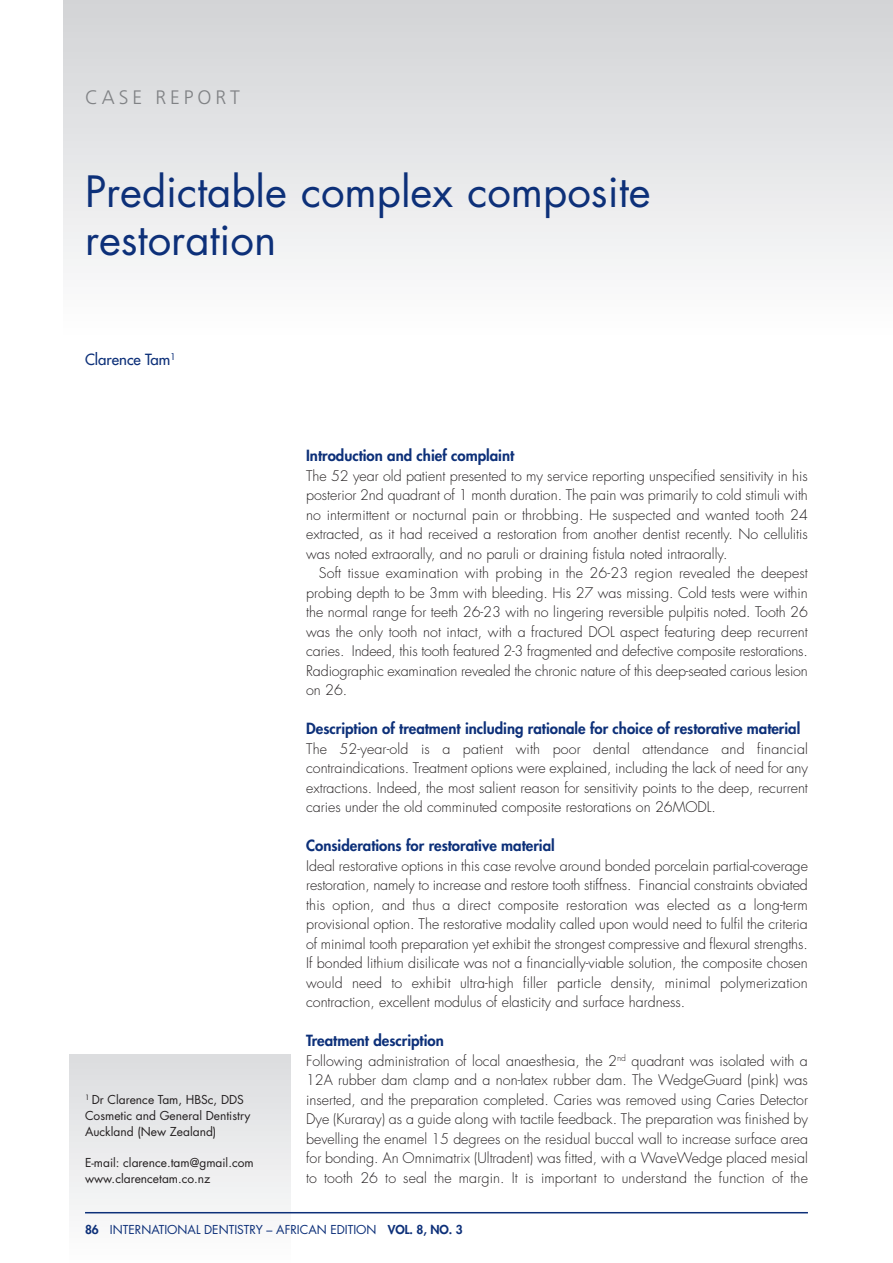
<style>
.page{position:relative;width:893px;height:1263px;background:#fff}
.page>*{position:absolute;margin:0;border:0;box-sizing:border-box;transform-origin:0 0}
.t1{font:42px/48px "Futura";color:#0d3079}
.t2{font:300 19.5px "Frutiger";letter-spacing:.2em;color:#808285}
.t3{font:800 15px "Futura";color:#0d3079}
.t4{font:15px "Futura";color:#0d3079}
.t5{font:300 14.25px/19.5px "Futura";color:#231f20;text-align:justify}
.t6{font:12px/15.8px "Futura";color:#231f20}
.t7{font:12px "Futura";color:#0d3079}
.s1{font-weight:800}
</style>
<div class="page">
<div style="left:70px;top:1054px;width:221px;height:209px;background:linear-gradient(to bottom,#dbdcde,#fdfdfe)"></div>
<div style="left:64px;top:0;width:829px;height:334px;background:linear-gradient(to bottom,#d2d3d6,#fdfdfe)"></div>
<hr style="left:85px;top:1212px;width:723px;height:1px;background:#0d3079">
<h2 class="t2" style="left:85px;top:89px;width:157px">CASE REPORT</h2>
<h1 class="t1" style="left:85px;top:171px;width:567px">Predictable complex composite restoration</h1>
<p class="t4" style="left:85px;top:352px;width:92px">Clarence Tam<sup>1</sup></p>
<p class="t6" style="left:85px;top:1093px;width:167px"><sup>1</sup> Dr Clarence Tam, HBSc, DDS<br>Cosmetic and General Dentistry<br>Auckland (New Zealand)</p>
<p class="t6" style="left:85px;top:1156px;width:170px">E-mail: clarence.tam@gmail.com www.clarencetam.co.nz</p>
<p class="t3" style="left:306px;top:448px;width:210px">Introduction and chief complaint</p>
<p class="t5" style="left:306px;top:467px;width:503px">The 52 year old patient presented to my service reporting unspecified sensitivity in his posterior 2nd quadrant of 1 month duration. The pain was primarily to cold stimuli with no intermittent or nocturnal pain or throbbing. He suspected and wanted tooth 24 extracted, as it had received a restoration from another dentist recently. No cellulitis was noted extraorally, and no paruli or draining fistula noted intraorally.</p>
<p class="t5" style="left:306px;top:564px;width:503px;text-indent:13px">Soft tissue examination with probing in the 26-23 region revealed the deepest probing depth to be 3mm with bleeding. His 27 was missing. Cold tests were within the normal range for teeth 26-23 with no lingering reversible pulpitis noted. Tooth 26 was the only tooth not intact, with a fractured DOL aspect featuring deep recurrent caries. Indeed, this tooth featured 2-3 fragmented and defective composite restorations.<br>Radiographic examination revealed the chronic nature of this deep-seated carious lesion on 26.</p>
<p class="t3" style="left:306px;top:721px;width:496px">Description of treatment including rationale for choice of restorative material</p>
<p class="t5" style="left:306px;top:740px;width:503px">The 52-year-old is a patient with poor dental attendance and financial contraindications. Treatment options were explained, including the lack of need for any extractions. Indeed, the most salient reason for sensitivity points to the deep, recurrent caries under the old comminuted composite restorations on 26MODL.</p>
<p class="t3" style="left:306px;top:838px;width:250px">Considerations for restorative material</p>
<p class="t5" style="left:306px;top:857px;width:503px">Ideal restorative options in this case revolve around bonded porcelain partial-coverage restoration, namely to increase and restore tooth stiffness. Financial constraints obviated this option, and thus a direct composite restoration was elected as a long-term provisional option. The restorative modality called upon would need to fulfil the criteria of minimal tooth preparation yet exhibit the strongest compressive and flexural strengths.<br>If bonded lithium disilicate was not a financially-viable solution, the composite chosen would need to exhibit ultra-high filler particle density, minimal polymerization contraction, excellent modulus of elasticity and surface hardness.</p>
<p class="t3" style="left:306px;top:1033px;width:139px">Treatment description</p>
<p class="t5" style="left:306px;top:1052px;width:503px">Following administration of local anaesthesia, the 2<sup>nd</sup> quadrant was isolated with a 12A rubber dam clamp and a non-latex rubber dam. The WedgeGuard (pink) was inserted, and the preparation completed. Caries was removed using Caries Detector Dye (Kuraray) as a guide along with tactile feedback. The preparation was finished by bevelling the enamel 15 degrees on the residual buccal wall to increase surface area for bonding. An Omnimatrix (Ultradent) was fitted, with a WaveWedge placed mesial to tooth 26 to seal the margin. It is important to understand the function of the</p>
<p class="t7" style="left:85px;top:1224px;width:379px"><span class="s1">86</span> INTERNATIONAL DENTISTRY – AFRICAN EDITION <span class="s1">VOL. 8, NO. 3</span></p>
</div>
